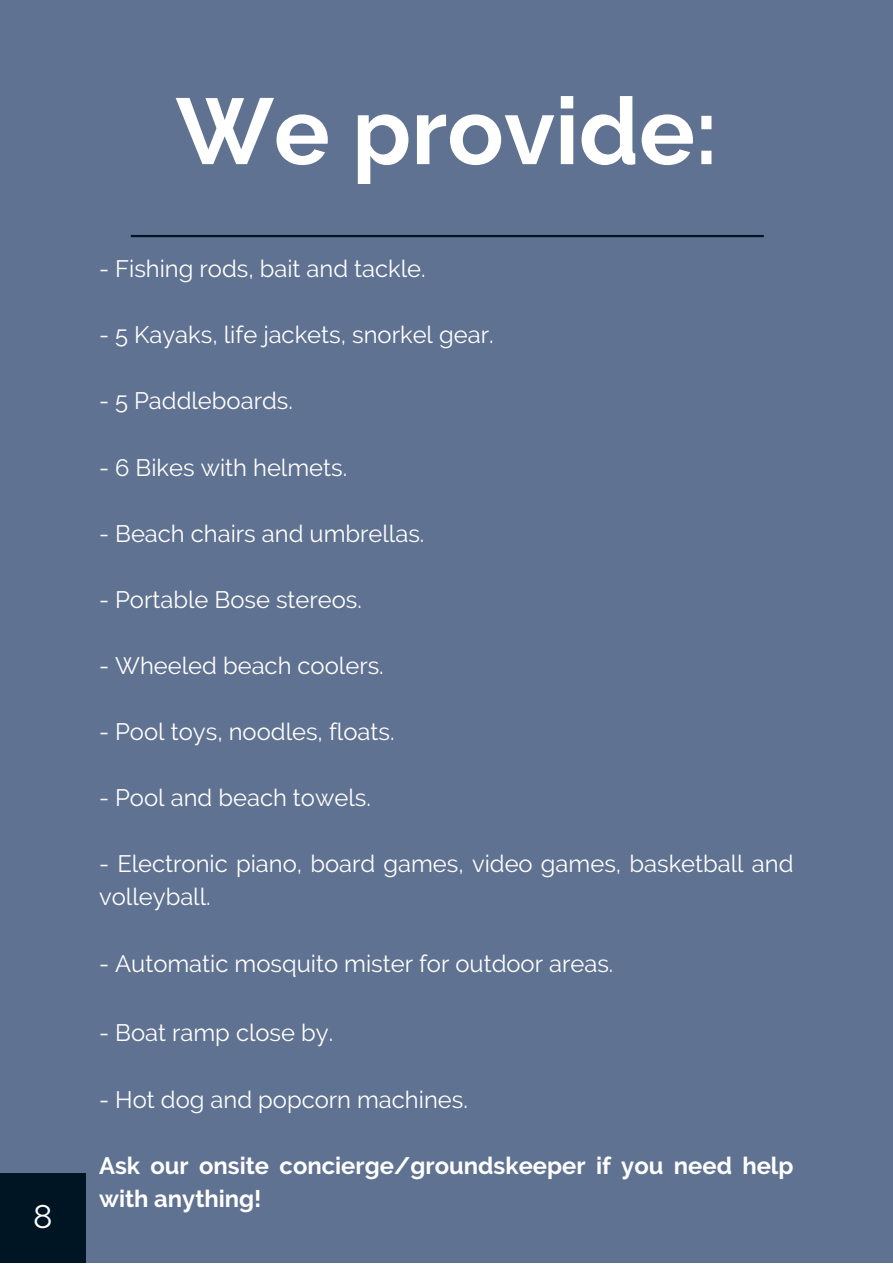
<style>
.page{position:relative;width:893px;height:1264px;background:#fff}
.page>*{position:absolute;margin:0;border:0;box-sizing:border-box;transform-origin:0 0}
.t1{font:700 93.15px "Raleway";color:#fff}
.t2{font:32.7px "Raleway";color:#fff}
.t3{font:23.7px/33px "Raleway";color:#fff}
.t4{font:700 23.7px/33px "Raleway";color:#fff}
</style>
<div class="page">
<div style="left:0;top:0;width:892px;height:1262px;background:#607291"></div>
<hr style="left:131px;top:235px;width:632px;height:2px;background:#001524">
<div style="left:0;top:1173px;width:86px;height:89px;background:#001524"></div>
<p class="t2" style="left:33px;top:1196px;width:21px">8</p>
<p class="t1" style="left:176px;top:76px;width:543px">We provide:</p>
<p class="t3" style="left:99px;top:252px;width:328px">- Fishing rods, bait and tackle.</p>
<p class="t3" style="left:99px;top:318px;width:396px">- 5 Kayaks, life jackets, snorkel gear.</p>
<p class="t3" style="left:99px;top:384px;width:195px">- 5 Paddleboards.</p>
<p class="t3" style="left:99px;top:451px;width:249px">- 6 Bikes with helmets.</p>
<p class="t3" style="left:99px;top:517px;width:327px">- Beach chairs and umbrellas.</p>
<p class="t3" style="left:99px;top:583px;width:264px">- Portable Bose stereos.</p>
<p class="t3" style="left:99px;top:649px;width:286px">- Wheeled beach coolers.</p>
<p class="t3" style="left:99px;top:715px;width:297px">- Pool toys, noodles, floats.</p>
<p class="t3" style="left:99px;top:781px;width:273px">- Pool and beach towels.</p>
<p class="t3" style="left:99px;top:847px;width:696px">- Electronic piano, board games, video games, basketball and volleyball.</p>
<p class="t3" style="left:99px;top:946px;width:516px">- Automatic mosquito mister for outdoor areas.</p>
<p class="t3" style="left:99px;top:1016px;width:236px">- Boat ramp close by.</p>
<p class="t3" style="left:99px;top:1082px;width:370px">- Hot dog and popcorn machines.</p>
<p class="t4" style="left:99px;top:1148px;width:696px">Ask our onsite concierge/groundskeeper if you need help with anything!</p>
</div>
